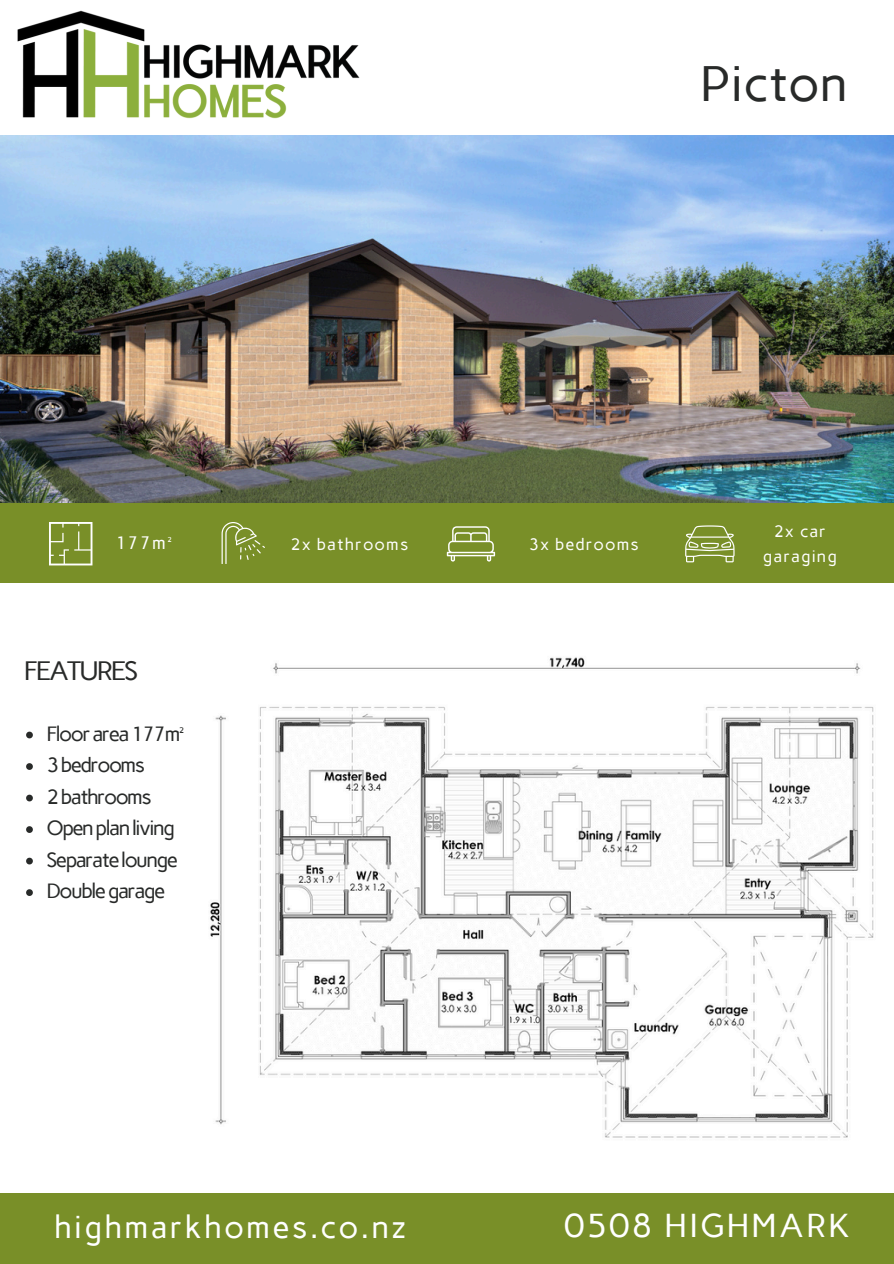
<style>
.page{position:relative;width:894px;height:1264px;background:#fff}
.page>*{position:absolute;margin:0;border:0;box-sizing:border-box;transform-origin:0 0}
.t1{font:49.65px "Carme";color:#282a29}
.t2{font:33px "Carme";letter-spacing:.065em;color:#fff}
.t3{font:31.5px "Carme";letter-spacing:.065em;color:#fff}
.t4{font:26.55px "Carme";letter-spacing:-.075em;color:#282a29}
.t5{font:20.55px "Carme";letter-spacing:-.075em;color:#282a29}
.t6{font:18px "Carme";letter-spacing:.065em;color:#fff}
.t7{font:16.5px/24.8px "Carme";letter-spacing:.065em;color:#fff;text-align:center}
</style>
<div class="page">
<img style="left:0;top:136px;width:893px;height:367px">
<img style="left:210px;top:657px;width:664px;height:481px">
<div style="left:0;top:503px;width:893px;height:79px;background:#798f28"></div>
<div style="left:0;top:1193px;width:893px;height:70px;background:#798f28"></div>
<svg style="left:221px;top:522px;width:44px;height:41px;background:#8c9f47"></svg>
<svg style="left:446px;top:526px;width:49px;height:35px;background:#9aaa5d"></svg>
<svg style="left:685px;top:525px;width:49px;height:37px;background:#97a859"></svg>
<svg style="left:49px;top:522px;width:43px;height:43px;background:#94a654"></svg>
<img style="left:17px;top:10px;width:343px;height:109px">
<svg style="left:26px;top:731px;width:7px;height:7px"></svg>
<svg style="left:26px;top:763px;width:7px;height:7px"></svg>
<svg style="left:26px;top:794px;width:7px;height:7px"></svg>
<svg style="left:26px;top:826px;width:7px;height:7px"></svg>
<svg style="left:26px;top:857px;width:7px;height:7px"></svg>
<svg style="left:26px;top:889px;width:7px;height:7px"></svg>
<p class="t1" style="left:699px;top:54px;width:150px">Picton</p>
<h4 class="t6" style="left:115px;top:531px;width:58px">177m²</h4>
<p class="t7" style="left:290px;top:531px;width:119px">2x bathrooms</p>
<p class="t7" style="left:528px;top:531px;width:112px">3x bedrooms</p>
<p class="t7" style="left:762px;top:519px;width:75px">2x car garaging</p>
<p class="t4" style="left:24px;top:654px;width:116px">FEATURES</p>
<p class="t5" style="left:46px;top:721px;width:139px">Floorarea177m²</p>
<p class="t5" style="left:46px;top:752px;width:100px">3bedrooms</p>
<p class="t5" style="left:46px;top:784px;width:107px">2bathrooms</p>
<p class="t5" style="left:46px;top:815px;width:130px">Openplanliving</p>
<p class="t5" style="left:46px;top:847px;width:133px">Separate lounge</p>
<p class="t5" style="left:46px;top:878px;width:120px">Double garage</p>
<p class="t3" style="left:54px;top:1207px;width:353px">highmarkhomes.co.nz</p>
<p class="t2" style="left:564px;top:1205px;width:287px">0508 HIGHMARK</p>
</div>
